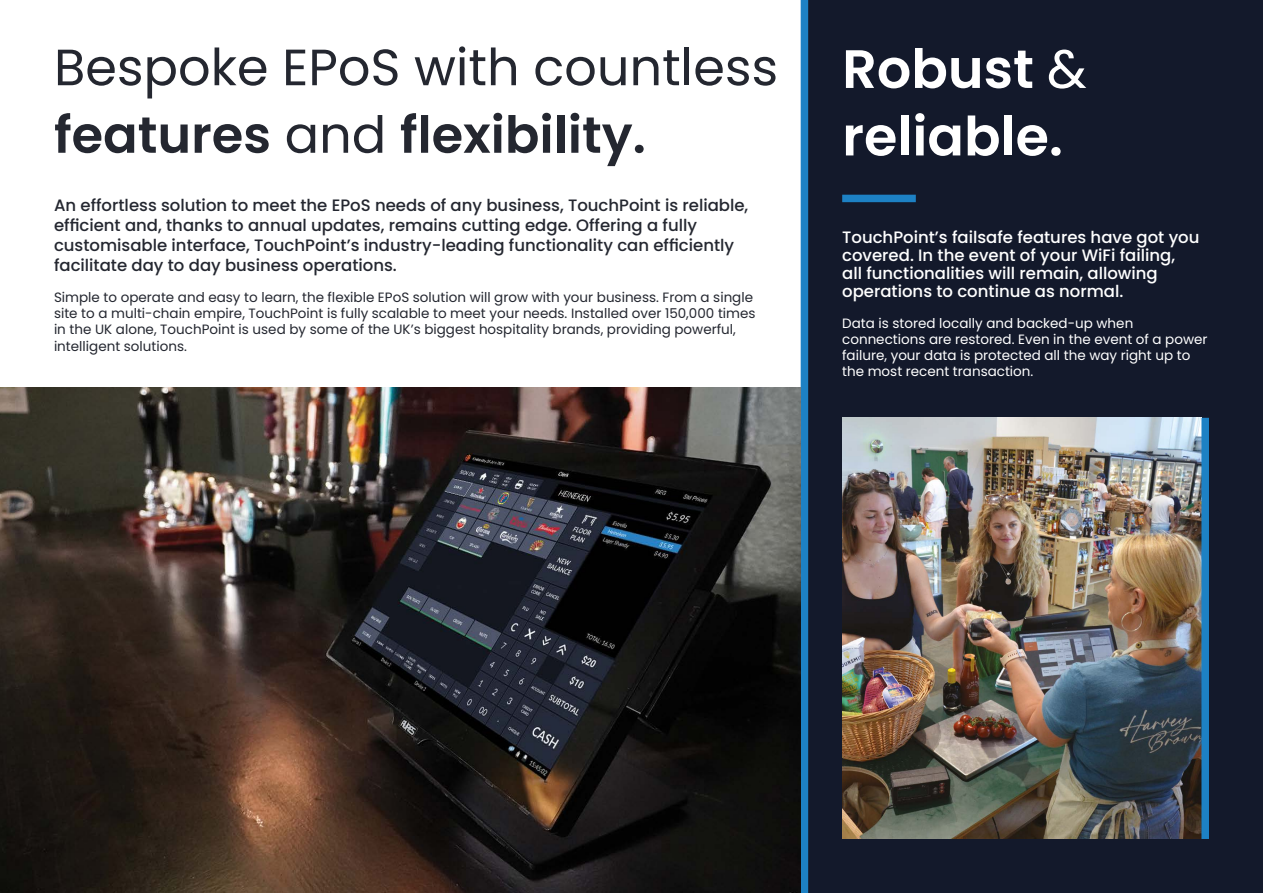
<style>
.page{position:relative;width:1263px;height:893px;background:#fff}
.page>*{position:absolute;margin:0;border:0;box-sizing:border-box;transform-origin:0 0}
.t1{font:600 54px/67.5px "Poppins";color:#fff}
.t2{font:51px/67.5px "Poppins";color:#242730}
.t3{font:500 16.5px/19.8px "Poppins";color:#242730}
.t4{font:500 16.5px/18px "Poppins";color:#fff}
.t5{font:13.5px/16.2px "Poppins";color:#242730}
.t6{font:13.5px/16.2px "Poppins";color:#fff}
.s1{font-weight:600}
.s2{font-weight:400}
</style>
<div class="page">
<div style="left:808px;top:0;width:455px;height:893px;background:#13192b"></div>
<div style="left:842px;top:195px;width:74px;height:7px;background:#1d81c4"></div>
<div style="left:801px;top:0;width:7px;height:893px;background:#1d81c4"></div>
<img style="left:842px;top:418px;width:359px;height:421px">
<div style="left:1201px;top:418px;width:8px;height:421px;background:#1d81c4"></div>
<img style="left:0;top:387px;width:801px;height:506px">
<h2 class="t2" style="left:54px;top:34px;width:726px">Bespoke EPoS with countless <span class="s1">features</span> and <span class="s1">flexibility.</span></h2>
<p class="t3" style="left:54px;top:196px;width:696px">An effortless solution to meet the EPoS needs of any business, TouchPoint is reliable, efficient and, thanks to annual updates, remains cutting edge. Offering a fully customisable interface, TouchPoint’s industry-leading functionality can efficiently facilitate day to day business operations.</p>
<p class="t5" style="left:54px;top:289px;width:703px">Simple to operate and easy to learn, the flexible EPoS solution will grow with your business. From a single site to a multi-chain empire, TouchPoint is fully scalable to meet your needs. Installed over 150,000 times in the UK alone, TouchPoint is used by some of the UK’s biggest hospitality brands, providing powerful, intelligent solutions.</p>
<h1 class="t1" style="left:842px;top:36px;width:246px">Robust <span class="s2">&amp; </span>reliable.</h1>
<p class="t4" style="left:842px;top:228px;width:359px">TouchPoint’s failsafe features have got you covered. In the event of your WiFi failing,<br>all functionalities will remain, allowing operations to continue as normal.</p>
<p class="t6" style="left:842px;top:315px;width:367px">Data is stored locally and backed-up when connections are restored. Even in the event of a power failure, your data is protected all the way right up to the most recent transaction.</p>
</div>
